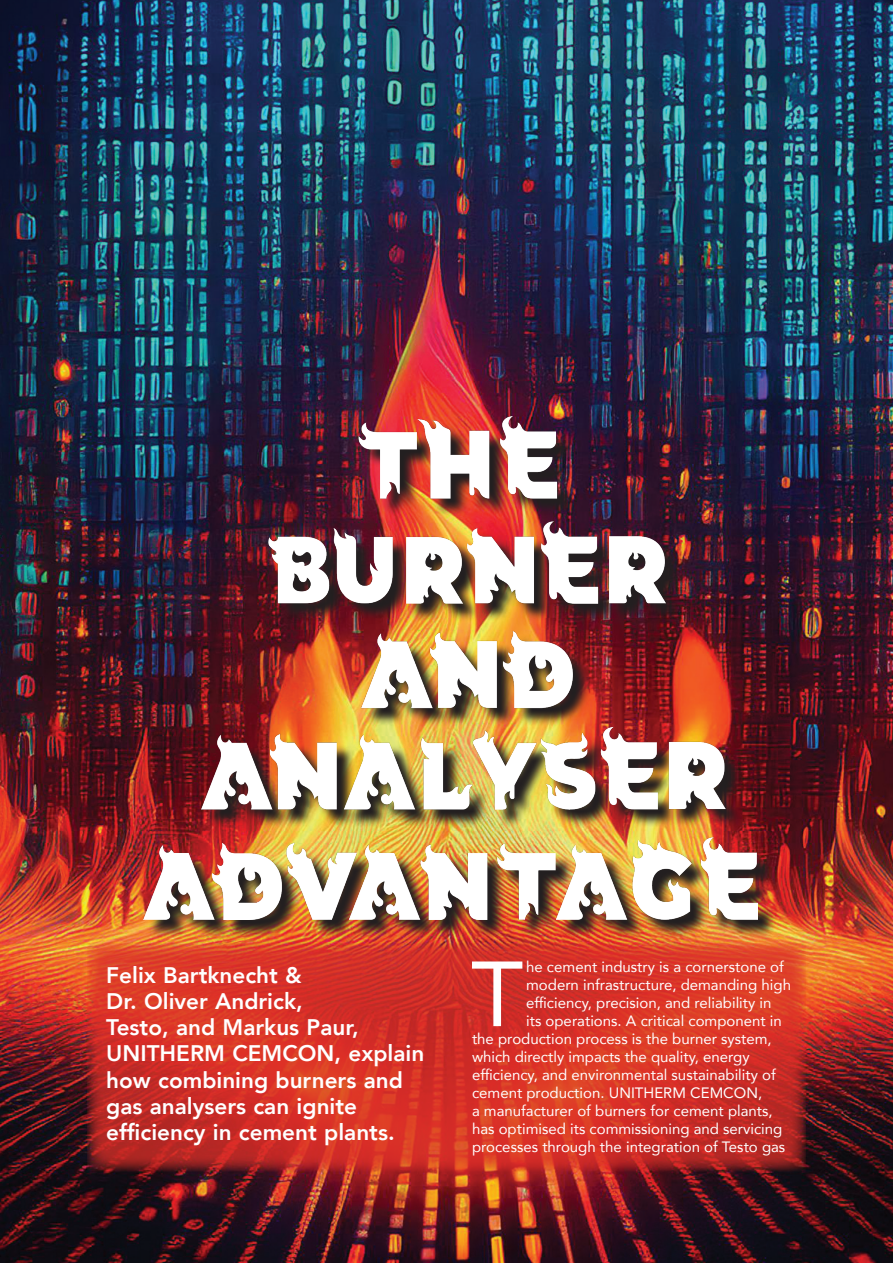
<style>
.page{position:relative;width:893px;height:1263px;background:#fff}
.page>*{position:absolute;margin:0;border:0;box-sizing:border-box;transform-origin:0 0}
._1st_Paragraph_Body{font:91.2px "Avenir";color:#fff}
.Underhead{font:800 22.5px/26.2px "Avenir";color:#fff}
._1st_Paragraph_Body-2{font:15px "Avenir";color:#fff}
</style>
<div class="page">
<img style="left:0;top:0;width:893px;height:1263px">
<svg style="left:87px;top:943px;width:719px;height:228px;background:#d03226"></svg>
<img style="left:147px;top:419px;width:629px;height:519px">
<img style="left:144px;top:416px;width:614px;height:504px">
<p class="Underhead" style="left:106px;top:962px;width:320px">Felix Bartknecht &amp;<br>Dr. Oliver Andrick,<br>Testo, and Markus Paur,<br>UNITHERM CEMCON, explain how combining burners and gas analysers can ignite efficiency in cement plants.</p>
<p class="_1st_Paragraph_Body" style="left:471px;top:921px;width:54px">T</p>
<p class="_1st_Paragraph_Body-2" style="left:526px;top:955px;width:259px">he cement industry is a cornerstone of</p>
<p class="_1st_Paragraph_Body-2" style="left:526px;top:973px;width:266px">modern infrastructure, demanding high</p>
<p class="_1st_Paragraph_Body-2" style="left:526px;top:991px;width:247px">efficiency, precision, and reliability in</p>
<p class="_1st_Paragraph_Body-2" style="left:526px;top:1009px;width:257px">its operations. A critical component in</p>
<p class="_1st_Paragraph_Body-2" style="left:472px;top:1027px;width:301px">the production process is the burner system,</p>
<p class="_1st_Paragraph_Body-2" style="left:472px;top:1045px;width:279px">which directly impacts the quality, energy</p>
<p class="_1st_Paragraph_Body-2" style="left:472px;top:1063px;width:305px">efficiency, and environmental sustainability of</p>
<p class="_1st_Paragraph_Body-2" style="left:472px;top:1081px;width:292px">cement production. UNITHERM CEMCON,</p>
<p class="_1st_Paragraph_Body-2" style="left:472px;top:1099px;width:302px">a manufacturer of burners for cement plants,</p>
<p class="_1st_Paragraph_Body-2" style="left:472px;top:1117px;width:312px">has optimised its commissioning and servicing</p>
<p class="_1st_Paragraph_Body-2" style="left:472px;top:1135px;width:315px">processes through the integration of Testo gas</p>
</div>
